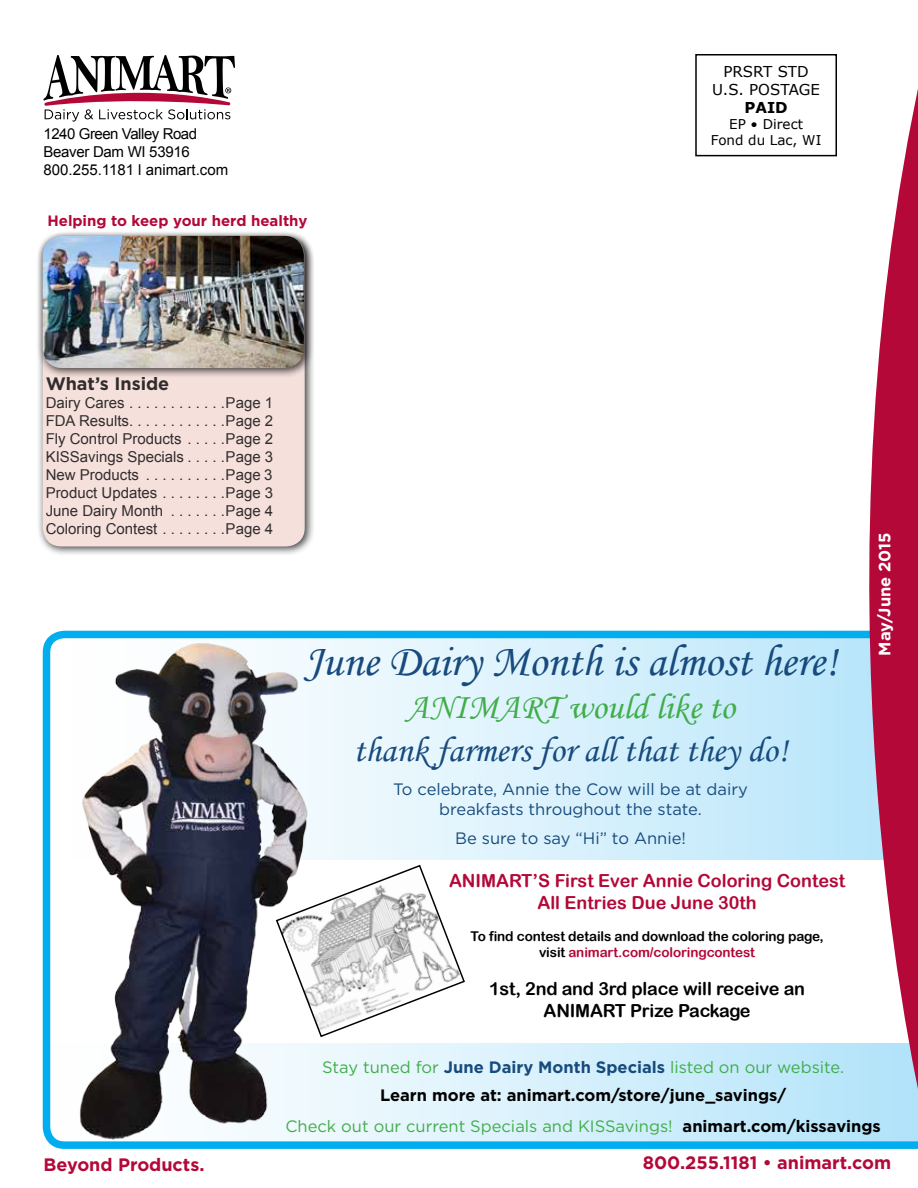
<style>
.page{position:relative;width:918px;height:1188px;background:#fff}
.page>*{position:absolute;margin:0;border:0;box-sizing:border-box;transform-origin:0 0}
.t1{font:45px "Monotype Corsiva";color:#174b7d}
.t2{font:36px "Monotype Corsiva";color:#174b7d}
.t3{font:36px "Monotype Corsiva";color:#41ad49}
.t4{font:18px/21.6px "Arial Rounded MT Bold";color:#b30838;text-align:center}
.t5{font:18px/21.6px "Arial Rounded MT Bold";letter-spacing:-.01em;color:#000;text-align:center}
.t6{font:700 18px "Gotham";color:#b30838}
.t7{font:700 18px "Gotham";color:#000}
.t8{font:700 16.5px/28.5px "Gotham";color:#000;text-align:center}
.t9{font:16.5px/19.8px "Gotham";color:#174b7d;text-align:center}
.t10{font:16.5px "Gotham";color:#41ad49}
.t11{font:700 16.5px "Gotham";color:#fff}
.t12{font:15px/18px "Arial";color:#000;text-align:justify}
.t13{font:15px/18px "Arial";letter-spacing:-.02em;color:#000}
.t14{font:700 15px "Gotham";color:#b30838}
.t15{font:15px/18px "Verdana";color:#000;text-align:center}
.t16{font:700 15px "Verdana";color:#000}
.t17{font:13.5px/16.2px "Arial Rounded MT Bold";letter-spacing:-.01em;color:#000;text-align:center}
.t18{font:13.5px/16.2px "Verdana";color:#000;text-align:center}
.s1{color:#b30838}
.s2{font-weight:400;color:#41ad49}
.s3{color:#174b7d}
.s4{font-weight:700;color:#000}
</style>
<div class="page">
<svg style="left:43px;top:631px;width:875px;height:518px"></svg>
<div style="left:37px;top:231px;width:278px;height:326px;background:#000;opacity:.75"></div>
<div style="left:44px;top:238px;width:260px;height:308px;background:#f5e0dc;border-radius:18px"></div>
<div style="left:43px;top:237px;width:262px;height:309px;border:2px solid #f5e0dc;border-radius:18px"></div>
<svg style="left:44px;top:55px;width:191px;height:67px"></svg>
<div style="left:51px;top:218px;width:274px;height:28px;background:#fff"></div>
<div style="left:37px;top:230px;width:277px;height:148px;background:#000;opacity:.75"></div>
<img style="left:43px;top:236px;width:261px;height:132px">
<div style="left:695px;top:54px;width:142px;height:102px;border:2px solid #000"></div>
<svg style="left:869px;top:89px;width:49px;height:1048px;fill:#b30838"></svg>
<img style="left:78px;top:642px;width:236px;height:499px">
<svg style="left:275px;top:864px;width:191px;height:174px"></svg>
<p class="t13" style="left:44px;top:125px;width:186px">1240 Green Valley Road<br>Beaver Dam WI 53916<br>800.255.1181 l animart.com</p>
<p class="t14" style="left:47px;top:211px;width:261px">Helping to keep your herd healthy</p>
<p class="t15" style="left:712px;top:62px;width:109px">PRSRT STD<br>U.S. POSTAGE</p>
<p class="t16" style="left:744px;top:97px;width:45px">PAID</p>
<p class="t18" style="left:711px;top:116px;width:112px">EP • Direct<br>Fond du Lac, WI</p>
<p class="t7" style="left:46px;top:372px;width:125px">What’s Inside</p>
<p class="t12" style="left:46px;top:394px;width:229px">Dairy Cares . . . . . . . . . . . Page 1<br>FDA Results. . . . . . . . . . . .Page 2<br>Fly Control Products . . . . Page 2<br>KISSavings Specials . . . . . Page 3<br>New Products . . . . . . . . . Page 3<br>Product Updates . . . . . . . Page 3<br>June Dairy Month . . . . . . Page 4<br>Coloring Contest . . . . . . . Page 4</p>
<h1 class="t1" style="left:304px;top:633px;width:535px">June Dairy Month is almost here!</h1>
<h2 class="t3" style="left:406px;top:685px;width:330px">ANIMART would like to</h2>
<h2 class="t2" style="left:354px;top:728px;width:436px">thank farmers for all that they do!</h2>
<p class="t9" style="left:393px;top:779px;width:356px">To celebrate, Annie the Cow will be at dairy breakfasts throughout the state.</p>
<p class="t9" style="left:455px;top:828px;width:232px">Be sure to say “Hi” to Annie!</p>
<p class="t4" style="left:449px;top:870px;width:398px">ANIMART’S First Ever Annie Coloring Contest<br>All Entries Due June 30th</p>
<p class="t17" style="left:470px;top:928px;width:355px">To find contest details and download the coloring page, visit <span class="s1">animart.com/coloringcontest</span></p>
<p class="t5" style="left:489px;top:978px;width:317px">1st, 2nd and 3rd place will receive an<br>ANIMART Prize Package</p>
<p class="t11" style="left:874px;top:656px;width:125px;rotate:-90deg">May/June 2015</p>
<p class="t11" style="left:880px;top:662px;width:59px;rotate:-90deg">Page 2</p>
<p class="t6" style="left:44px;top:1153px;width:163px">Beyond Products.</p>
<p class="t8" style="left:322px;top:1052px;width:524px"><span class="s2">Stay tuned for</span> <span class="s3">June Dairy Month Specials</span> <span class="s2">listed on our website.<br></span>Learn more at: animart.com/store/june_savings/</p>
<p class="t10" style="left:285px;top:1115px;width:597px">Check out our current Specials and KISSavings! <span class="s4">animart.com/kissavings</span></p>
<p class="t6" style="left:643px;top:1151px;width:250px">800.255.1181 • animart.com</p>
</div>
